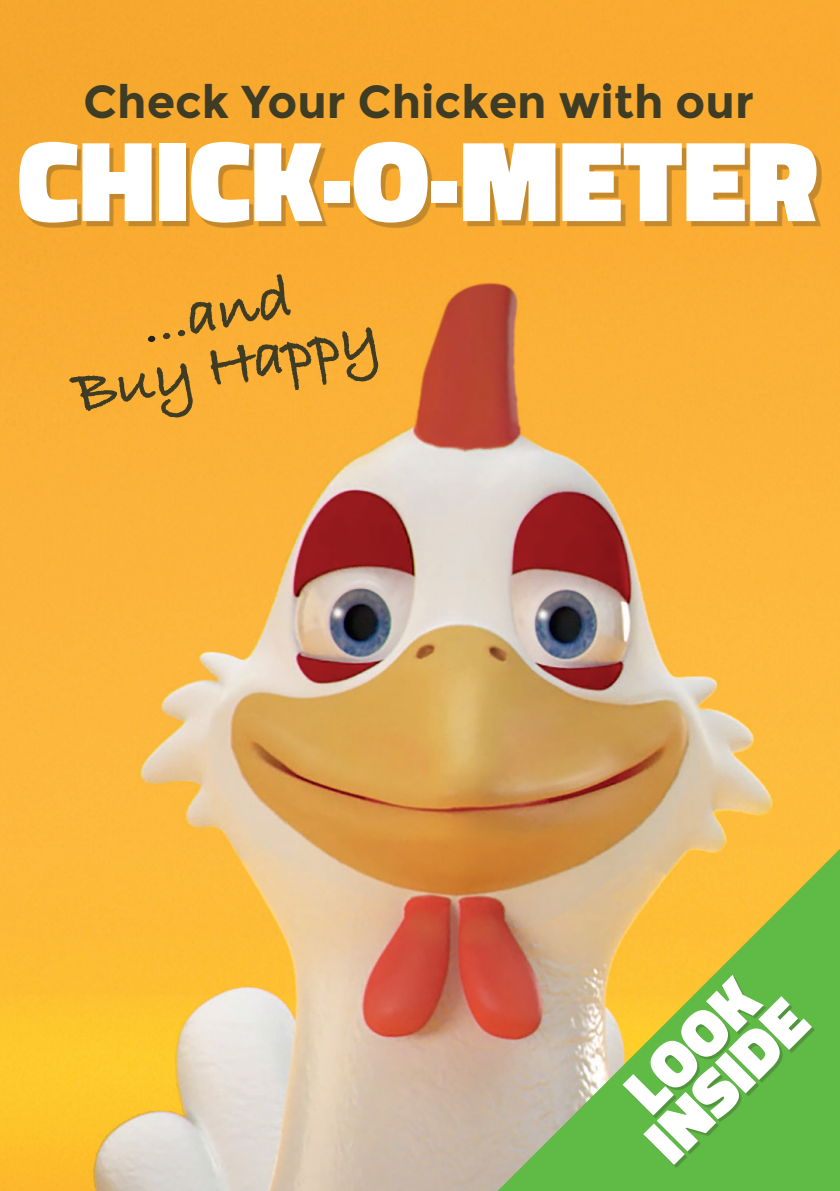
<style>
.page{position:relative;width:840px;height:1191px;background:#fff}
.page>*{position:absolute;margin:0;border:0;box-sizing:border-box;transform-origin:0 0}
.t1{font:900 116px "Titillium Web";color:#fff}
.t2{font:900 64.8px/49.6px "Titillium Web";color:#fff;text-align:center}
.t3{font:700 63.6px/54.4px "Bradley Hand ITCTT";color:#3e3c24;text-align:center}
.t4{font:700 46px "Montserrat";color:#3e3c24}
.s1{color:#231f20}
</style>
<div class="page">
<img style="left:0;top:0;width:839px;height:1191px">
<div style="left:24px;top:146px;width:797px;height:82px;background:#231f20;opacity:.25"></div>
<svg style="left:497px;top:849px;width:342px;height:342px;background:#b6b463"></svg>
<div style="left:624px;top:977px;width:190px;height:190px;background:#231f20;opacity:.25"></div>
<p class="t4" style="left:83px;top:75px;width:671px">Check Your Chicken with our</p>
<h1 class="t1" style="left:17px;top:96px;width:802px">CHICK-O-METER</h1>
<p class="t3" style="left:58px;top:311px;width:312px;rotate:-11deg"><span class="s1">.</span>..and<br>Buy Happy</p>
<p class="t2" style="left:603px;top:1097px;width:200px;rotate:-45deg">LOOK<br>INSIDE</p>
</div>
